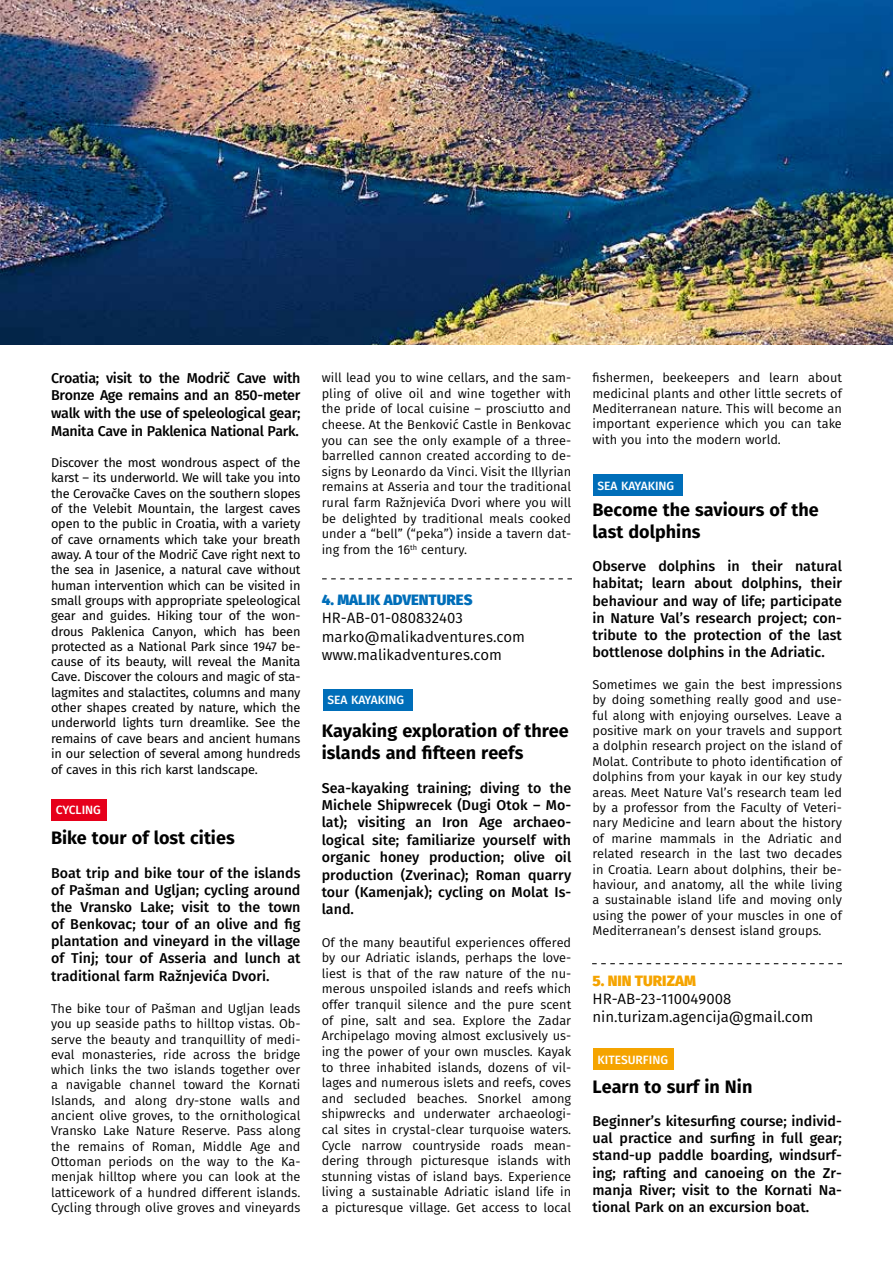
<style>
.page{position:relative;width:893px;height:1263px;background:#fff}
.page>*{position:absolute;margin:0;border:0;box-sizing:border-box;transform-origin:0 0}
.t1{font:700 18px/21.9px "Fira Sans";color:#000}
.t2{font:15px/18.3px "Fira Sans";color:#000}
.t3{font:800 15px "Fira Sans";color:#006eb9}
.t4{font:800 15px "Fira Sans";color:#f5a400}
.t5{font:500 14.25px/17.2px "Fira Sans";color:#000;text-align:justify}
.t6{font:12.75px/15.6px "Fira Sans";color:#000;text-align:justify}
.t7{font:12.75px/15.3px "Fira Sans";letter-spacing:-.015em;color:#000;text-align:justify}
.t8{font:500 12px "Fira Sans";color:#fff}
</style>
<div class="page">
<div style="left:323px;top:689px;width:89px;height:22px;background:#006eb9"></div>
<div style="left:593px;top:474px;width:89px;height:22px;background:#006eb9"></div>
<div style="left:593px;top:1048px;width:81px;height:22px;background:#f5a400"></div>
<div style="left:51px;top:799px;width:55px;height:22px;background:#e6001b"></div>
<svg style="left:322px;top:578px;width:250px;height:1px"></svg>
<svg style="left:592px;top:963px;width:250px;height:1px"></svg>
<img style="left:0;top:0;width:893px;height:344px">
<p class="t5" style="left:51px;top:369px;width:251px">Croatia; visit to the Modrič Cave with Bronze Age remains and an 850-meter walk with the use of speleological gear; Manita Cave in Paklenica National Park.</p>
<p class="t7" style="left:51px;top:455px;width:251px">Discover the most wondrous aspect of the karst – its underworld. We will take you into the Cerovačke Caves on the southern slopes of the Velebit Mountain, the largest caves open to the public in Croatia, with a variety of cave ornaments which take your breath away. A tour of the Modrič Cave right next to the sea in Jasenice, a natural cave without human intervention which can be visited in small groups with appropriate speleological gear and guides. Hiking tour of the won&shy;drous Paklenica Canyon, which has been protected as a National Park since 1947 be&shy;cause of its beauty, will reveal the Manita Cave. Discover the colours and magic of sta&shy;lagmites and stalactites, columns and many other shapes created by nature, which the underworld lights turn dreamlike. See the remains of cave bears and ancient humans in our selection of several among hundreds of caves in this rich karst landscape.</p>
<p class="t8" style="left:56px;top:800px;width:47px">CYCLING</p>
<h1 class="t1" style="left:51px;top:826px;width:185px">Bike tour of lost cities</h1>
<p class="t5" style="left:51px;top:863px;width:251px">Boat trip and bike tour of the islands of Pašman and Ugljan; cycling around the Vransko Lake; visit to the town of Benkovac; tour of an olive and fig plantation and vineyard in the village of Tinj; tour of Asseria and lunch at traditional farm Ražnjevića Dvori.</p>
<p class="t6" style="left:51px;top:1000px;width:251px">The bike tour of Pašman and Ugljan leads you up seaside paths to hilltop vistas. Ob&shy;serve the beauty and tranquillity of medi&shy;eval monasteries, ride across the bridge which links the two islands together over a navigable channel toward the Kornati Islands, and along dry-stone walls and ancient olive groves, to the ornithological Vransko Lake Nature Reserve. Pass along the remains of Roman, Middle Age and Ottoman periods on the way to the Ka&shy;menjak hilltop where you can look at the latticework of a hundred different islands.<br>Cycling through olive groves and vineyards</p>
<p class="t6" style="left:322px;top:370px;width:251px">will lead you to wine cellars, and the sam&shy;pling of olive oil and wine together with the pride of local cuisine – prosciutto and cheese. At the Benković Castle in Benkovac you can see the only example of a three&shy;barrelled cannon created according to de&shy;signs by Leonardo da Vinci. Visit the Illyrian remains at Asseria and tour the traditional rural farm Ražnjevića Dvori where you will be delighted by traditional meals cooked under a “bell” (“peka”) inside a tavern dat&shy;ing from the 16<sup>th</sup> century.</p>
<p class="t3" style="left:322px;top:586px;width:152px">4. MALIK ADVENTURES</p>
<p class="t2" style="left:322px;top:609px;width:205px">HR-AB-01-080832403 marko@malikadventures.com www.malikadventures.com</p>
<p class="t8" style="left:327px;top:690px;width:78px">SEA KAYAKING</p>
<h1 class="t1" style="left:322px;top:718px;width:249px">Kayaking exploration of three islands and fifteen reefs</h1>
<p class="t5" style="left:322px;top:778px;width:251px">Sea-kayaking training; diving to the Michele Shipwrecek (Dugi Otok – Mo&shy;lat); visiting an Iron Age archaeo&shy;logical site; familiarize yourself with organic honey production; olive oil production (Zverinac); Roman quarry tour (Kamenjak); cycling on Molat Is&shy;land.</p>
<p class="t6" style="left:322px;top:934px;width:251px">Of the many beautiful experiences offered by our Adriatic islands, perhaps the love&shy;liest is that of the raw nature of the nu&shy;merous unspoiled islands and reefs which offer tranquil silence and the pure scent of pine, salt and sea. Explore the Zadar Archipelago moving almost exclusively us&shy;ing the power of your own muscles. Kayak to three inhabited islands, dozens of vil&shy;lages and numerous islets and reefs, coves and secluded beaches. Snorkel among shipwrecks and underwater archaeologi&shy;cal sites in crystal-clear turquoise waters.<br>Cycle narrow countryside roads mean&shy;dering through picturesque islands with stunning vistas of island bays. Experience living a sustainable Adriatic island life in a picturesque village. Get access to local</p>
<p class="t6" style="left:592px;top:370px;width:251px">fishermen, beekeepers and learn about medicinal plants and other little secrets of Mediterranean nature. This will become an important experience which you can take with you into the modern world.</p>
<p class="t8" style="left:597px;top:476px;width:78px">SEA KAYAKING</p>
<h1 class="t1" style="left:592px;top:498px;width:228px">Become the saviours of the last dolphins</h1>
<p class="t5" style="left:592px;top:557px;width:251px">Observe dolphins in their natural habitat; learn about dolphins, their behaviour and way of life; participate in Nature Val’s research project; con&shy;tribute to the protection of the last bottlenose dolphins in the Adriatic.</p>
<p class="t6" style="left:592px;top:676px;width:251px">Sometimes we gain the best impressions by doing something really good and use&shy;ful along with enjoying ourselves. Leave a positive mark on your travels and support a dolphin research project on the island of Molat. Contribute to photo identification of dolphins from your kayak in our key study areas. Meet Nature Val’s research team led by a professor from the Faculty of Veteri&shy;nary Medicine and learn about the history of marine mammals in the Adriatic and related research in the last two decades in Croatia. Learn about dolphins, their be&shy;haviour, and anatomy, all the while living a sustainable island life and moving only using the power of your muscles in one of Mediterranean’s densest island groups.</p>
<p class="t4" style="left:592px;top:967px;width:105px">5. NIN TURIZAM</p>
<p class="t2" style="left:592px;top:989px;width:222px">HR-AB-23-110049008 nin.turizam.agencija@gmail.com</p>
<p class="t8" style="left:597px;top:1050px;width:72px">KITESURFING</p>
<h1 class="t1" style="left:592px;top:1074px;width:161px">Learn to surf in Nin</h1>
<p class="t5" style="left:592px;top:1112px;width:251px">Beginner’s kitesurfing course; individ&shy;ual practice and surfing in full gear; stand-up paddle boarding, windsurf&shy;ing; rafting and canoeing on the Zr&shy;manja River; visit to the Kornati Na&shy;tional Park on an excursion boat.</p>
</div>
